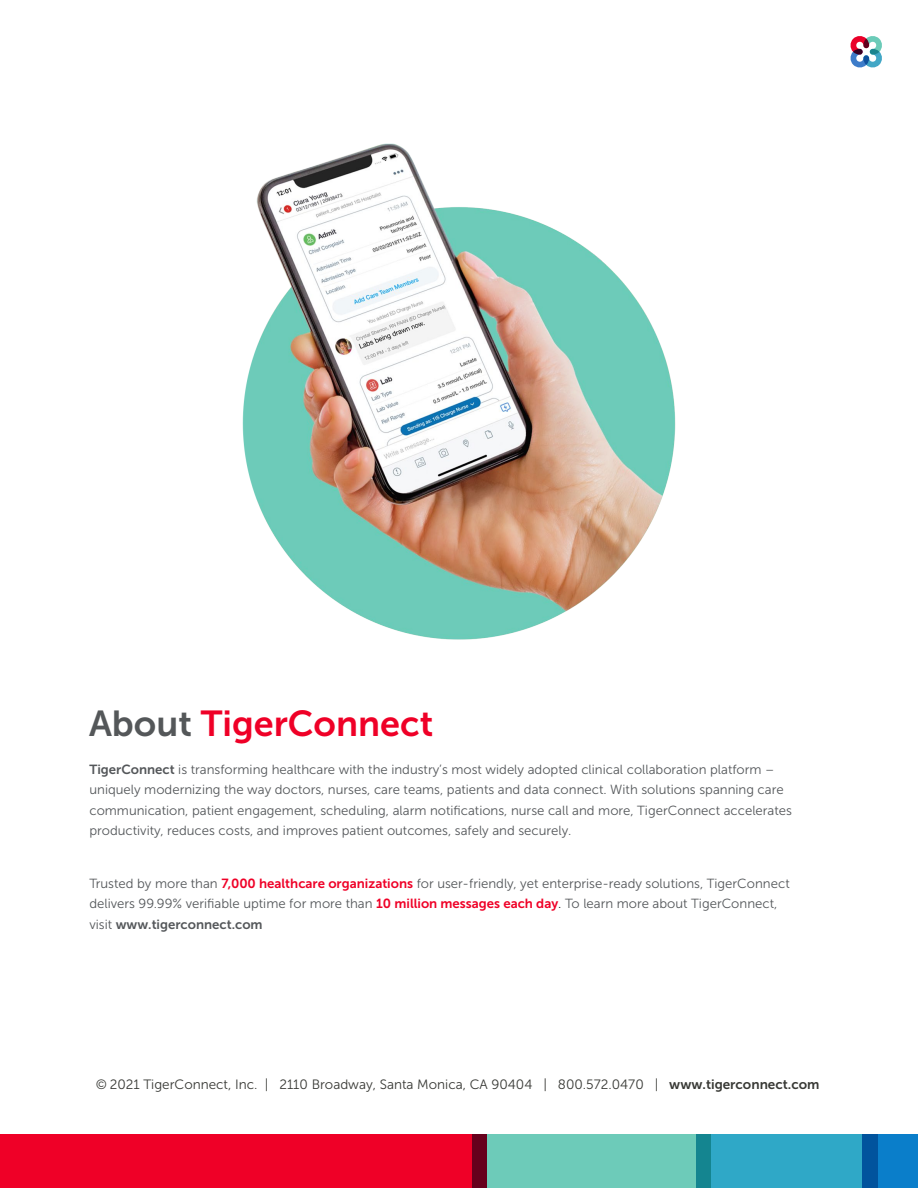
<style>
.page{position:relative;width:918px;height:1188px;background:#fff}
.page>*{position:absolute;margin:0;border:0;box-sizing:border-box;transform-origin:0 0}
.t1{font:36px "Museo Sans 700";color:#ef0027}
.t2{font:13.5px "Museo Sans 300";color:#383935}
.t3{font:13.2px/20.1px "Museo Sans 300";color:#54575a}
.s1{color:#545759}
.s2{font-family:"Museo Sans 700"}
.s3{font-family:"Museo Sans 700";color:#ef0027}
.s4{color:#231f20}
</style>
<div class="page">
<div style="left:862px;top:1134px;width:56px;height:54px;background:#0a7eca"></div>
<div style="left:472px;top:1134px;width:239px;height:54px;background:#6dcbb9"></div>
<div style="left:0;top:1134px;width:488px;height:54px;background:#ef0027"></div>
<svg style="left:696px;top:1134px;width:182px;height:54px;fill:#2fa8c7"></svg>
<svg style="left:850px;top:36px;width:32px;height:32px"></svg>
<img style="left:242px;top:143px;width:434px;height:497px">
<p class="t1" style="left:89px;top:703px;width:346px"><span class="s1">About</span> TigerConnect</p>
<p class="t3" style="left:89px;top:760px;width:704px"><span class="s2">TigerConnect</span> is transforming healthcare with the industry’s most widely adopted clinical collaboration platform – uniquely modernizing the way doctors, nurses, care teams, patients and data connect. With solutions spanning care communication, patient engagement, scheduling, alarm notifications, nurse call and more, TigerConnect accelerates productivity, reduces costs, and improves patient outcomes, safely and securely.</p>
<p class="t3" style="left:89px;top:874px;width:702px">Trusted by more than <span class="s3">7,000 healthcare organizations</span> for user-friendly, yet enterprise-ready solutions, TigerConnect delivers 99.99% verifiable uptime for more than <span class="s3">10 million messages each day</span><span class="s4">.</span> To learn more about TigerConnect, visit <span class="s2">www.tigerconnect.com</span></p>
<p class="t2" style="left:96px;top:1077px;width:725px">© 2021 TigerConnect, Inc. | 2110 Broadway, Santa Monica, CA 90404 | 800.572.0470 | <span class="s2">www.tigerconnect.com</span></p>
</div>
